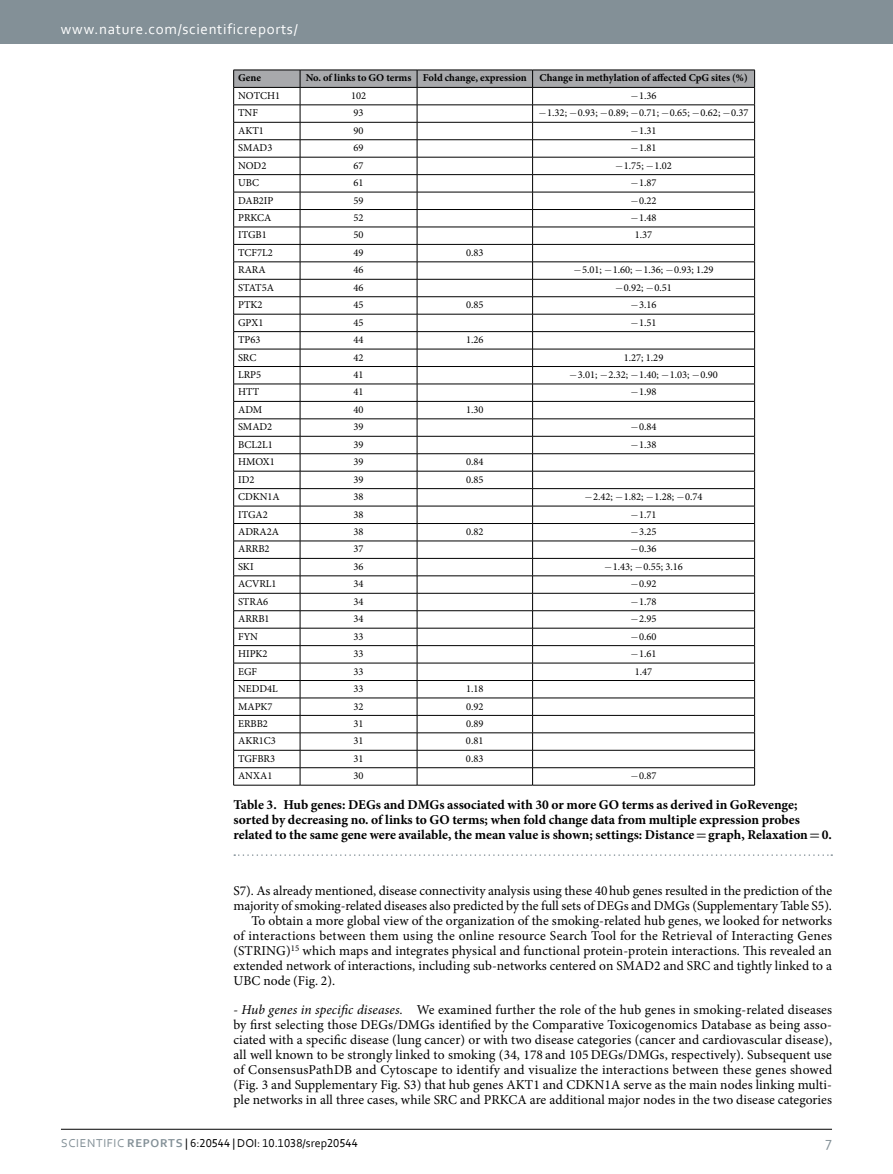
<style>
.page{position:relative;width:893px;height:1174px;background:#fff}
.page>*{position:absolute;margin:0;border:0;box-sizing:border-box;transform-origin:0 0}
.t1{font:15px "Corbel";letter-spacing:.045em;color:#fff}
.t2{font:15px "Corbel";color:#839097}
.t3{font:13.5px/15px "Minion Pro";color:#000;text-align:justify}
.t4{font:700 13.5px/15px "Minion Pro";color:#000}
.t5{font:13.5px "Minion Pro";letter-spacing:.02em;color:#000}
.t6{font:12px "Corbel";color:#000}
.t7{font:10.5px "Minion Pro";color:#000}
.t8{font:700 10.5px "Minion Pro";color:#000}
.s1{font-style:italic}
.s2{color:#839097}
.s3{font-weight:700;color:#839097}
</style>
<div class="page">
<div style="left:0;top:0;width:893px;height:43px;background:#839097"></div>
<hr style="left:61px;top:1129px;width:771px;height:1px;background:#000">
<svg style="left:234px;top:854px;width:598px;height:2px"></svg>
<hr style="left:233px;top:785px;width:67px;height:1px;background:#000">
<hr style="left:300px;top:785px;width:117px;height:1px;background:#000">
<hr style="left:417px;top:785px;width:116px;height:1px;background:#000">
<svg style="left:233px;top:70px;width:522px;height:715px"></svg>
<hr style="left:533px;top:785px;width:222px;height:1px;background:#000">
<p class="t1" style="left:61px;top:19px;width:238px">www.nature.com/scientificreports/</p>
<p class="t8" style="left:238px;top:71px;width:24px">Gene</p>
<p class="t8" style="left:306px;top:71px;width:443px">No. of links to GO terms Fold change, expression Change in methylation of affected CpG sites (%)</p>
<p class="t7" style="left:238px;top:88px;width:43px">NOTCH1</p>
<p class="t7" style="left:351px;top:88px;width:17px">102</p>
<p class="t7" style="left:630px;top:88px;width:28px">−1.36</p>
<p class="t7" style="left:238px;top:106px;width:21px">TNF</p>
<p class="t7" style="left:354px;top:106px;width:12px">93</p>
<p class="t7" style="left:539px;top:106px;width:212px">−1.32; −0.93; −0.89; −0.71; −0.65; −0.62; −0.37</p>
<p class="t7" style="left:238px;top:123px;width:27px">AKT1</p>
<p class="t7" style="left:354px;top:123px;width:12px">90</p>
<p class="t7" style="left:630px;top:123px;width:28px">−1.31</p>
<p class="t7" style="left:238px;top:141px;width:36px">SMAD3</p>
<p class="t7" style="left:354px;top:141px;width:12px">69</p>
<p class="t7" style="left:630px;top:141px;width:28px">−1.81</p>
<p class="t7" style="left:238px;top:158px;width:30px">NOD2</p>
<p class="t7" style="left:354px;top:158px;width:12px">67</p>
<p class="t7" style="left:615px;top:158px;width:58px">−1.75; −1.02</p>
<p class="t7" style="left:238px;top:176px;width:23px">UBC</p>
<p class="t7" style="left:354px;top:176px;width:12px">61</p>
<p class="t7" style="left:630px;top:176px;width:28px">−1.87</p>
<p class="t7" style="left:238px;top:193px;width:37px">DAB2IP</p>
<p class="t7" style="left:354px;top:193px;width:12px">59</p>
<p class="t7" style="left:630px;top:193px;width:28px">−0.22</p>
<p class="t7" style="left:238px;top:211px;width:35px">PRKCA</p>
<p class="t7" style="left:354px;top:211px;width:12px">52</p>
<p class="t7" style="left:630px;top:211px;width:28px">−1.48</p>
<p class="t7" style="left:238px;top:228px;width:30px">ITGB1</p>
<p class="t7" style="left:354px;top:228px;width:12px">50</p>
<p class="t7" style="left:635px;top:228px;width:19px">1.37</p>
<p class="t7" style="left:238px;top:245px;width:36px">TCF7L2</p>
<p class="t7" style="left:354px;top:245px;width:12px">49</p>
<p class="t7" style="left:466px;top:245px;width:19px">0.83</p>
<p class="t7" style="left:238px;top:263px;width:29px">RARA</p>
<p class="t7" style="left:353px;top:263px;width:12px">46</p>
<p class="t7" style="left:573px;top:263px;width:142px">−5.01; −1.60; −1.36; −0.93; 1.29</p>
<p class="t7" style="left:238px;top:280px;width:37px">STAT5A</p>
<p class="t7" style="left:353px;top:280px;width:12px">46</p>
<p class="t7" style="left:615px;top:280px;width:58px">−0.92; −0.51</p>
<p class="t7" style="left:238px;top:298px;width:26px">PTK2</p>
<p class="t7" style="left:353px;top:298px;width:12px">45</p>
<p class="t7" style="left:466px;top:298px;width:19px">0.85</p>
<p class="t7" style="left:630px;top:298px;width:28px">−3.16</p>
<p class="t7" style="left:238px;top:315px;width:27px">GPX1</p>
<p class="t7" style="left:353px;top:315px;width:12px">45</p>
<p class="t7" style="left:630px;top:315px;width:28px">−1.51</p>
<p class="t7" style="left:238px;top:333px;width:24px">TP63</p>
<p class="t7" style="left:353px;top:333px;width:12px">44</p>
<p class="t7" style="left:466px;top:333px;width:19px">1.26</p>
<p class="t7" style="left:238px;top:350px;width:20px">SRC</p>
<p class="t7" style="left:353px;top:350px;width:12px">42</p>
<p class="t7" style="left:624px;top:350px;width:41px">1.27; 1.29</p>
<p class="t7" style="left:238px;top:367px;width:25px">LRP5</p>
<p class="t7" style="left:353px;top:367px;width:12px">41</p>
<p class="t7" style="left:569px;top:367px;width:150px">−3.01; −2.32; −1.40; −1.03; −0.90</p>
<p class="t7" style="left:238px;top:385px;width:23px">HTT</p>
<p class="t7" style="left:353px;top:385px;width:12px">41</p>
<p class="t7" style="left:630px;top:385px;width:28px">−1.98</p>
<p class="t7" style="left:238px;top:402px;width:26px">ADM</p>
<p class="t7" style="left:353px;top:402px;width:12px">40</p>
<p class="t7" style="left:466px;top:402px;width:19px">1.30</p>
<p class="t7" style="left:238px;top:420px;width:36px">SMAD2</p>
<p class="t7" style="left:353px;top:420px;width:12px">39</p>
<p class="t7" style="left:630px;top:420px;width:28px">−0.84</p>
<p class="t7" style="left:238px;top:437px;width:36px">BCL2L1</p>
<p class="t7" style="left:353px;top:437px;width:12px">39</p>
<p class="t7" style="left:630px;top:437px;width:28px">−1.38</p>
<p class="t7" style="left:238px;top:455px;width:38px">HMOX1</p>
<p class="t7" style="left:353px;top:455px;width:12px">39</p>
<p class="t7" style="left:466px;top:455px;width:19px">0.84</p>
<p class="t7" style="left:238px;top:472px;width:18px">ID2</p>
<p class="t7" style="left:353px;top:472px;width:12px">39</p>
<p class="t7" style="left:466px;top:472px;width:19px">0.85</p>
<p class="t7" style="left:238px;top:490px;width:43px">CDKN1A</p>
<p class="t7" style="left:353px;top:490px;width:12px">38</p>
<p class="t7" style="left:584px;top:490px;width:120px">−2.42; −1.82; −1.28; −0.74</p>
<p class="t7" style="left:238px;top:507px;width:31px">ITGA2</p>
<p class="t7" style="left:353px;top:507px;width:12px">38</p>
<p class="t7" style="left:630px;top:507px;width:28px">−1.71</p>
<p class="t7" style="left:238px;top:524px;width:42px">ADRA2A</p>
<p class="t7" style="left:353px;top:524px;width:12px">38</p>
<p class="t7" style="left:466px;top:524px;width:19px">0.82</p>
<p class="t7" style="left:630px;top:524px;width:28px">−3.25</p>
<p class="t7" style="left:238px;top:542px;width:33px">ARRB2</p>
<p class="t7" style="left:353px;top:542px;width:12px">37</p>
<p class="t7" style="left:630px;top:542px;width:28px">−0.36</p>
<p class="t7" style="left:238px;top:559px;width:17px">SKI</p>
<p class="t7" style="left:353px;top:559px;width:12px">36</p>
<p class="t7" style="left:604px;top:559px;width:80px">−1.43; −0.55; 3.16</p>
<p class="t7" style="left:238px;top:577px;width:40px">ACVRL1</p>
<p class="t7" style="left:353px;top:577px;width:12px">34</p>
<p class="t7" style="left:630px;top:577px;width:28px">−0.92</p>
<p class="t7" style="left:238px;top:594px;width:32px">STRA6</p>
<p class="t7" style="left:353px;top:594px;width:12px">34</p>
<p class="t7" style="left:630px;top:594px;width:28px">−1.78</p>
<p class="t7" style="left:238px;top:612px;width:33px">ARRB1</p>
<p class="t7" style="left:353px;top:612px;width:12px">34</p>
<p class="t7" style="left:630px;top:612px;width:28px">−2.95</p>
<p class="t7" style="left:238px;top:629px;width:22px">FYN</p>
<p class="t7" style="left:353px;top:629px;width:12px">33</p>
<p class="t7" style="left:630px;top:629px;width:28px">−0.60</p>
<p class="t7" style="left:238px;top:647px;width:31px">HIPK2</p>
<p class="t7" style="left:353px;top:647px;width:12px">33</p>
<p class="t7" style="left:630px;top:647px;width:28px">−1.61</p>
<p class="t7" style="left:238px;top:664px;width:21px">EGF</p>
<p class="t7" style="left:353px;top:664px;width:12px">33</p>
<p class="t7" style="left:635px;top:664px;width:19px">1.47</p>
<p class="t7" style="left:238px;top:681px;width:41px">NEDD4L</p>
<p class="t7" style="left:353px;top:681px;width:12px">33</p>
<p class="t7" style="left:466px;top:681px;width:19px">1.18</p>
<p class="t7" style="left:238px;top:699px;width:36px">MAPK7</p>
<p class="t7" style="left:353px;top:699px;width:12px">32</p>
<p class="t7" style="left:466px;top:699px;width:19px">0.92</p>
<p class="t7" style="left:238px;top:716px;width:31px">ERBB2</p>
<p class="t7" style="left:353px;top:716px;width:12px">31</p>
<p class="t7" style="left:466px;top:716px;width:19px">0.89</p>
<p class="t7" style="left:238px;top:734px;width:39px">AKR1C3</p>
<p class="t7" style="left:353px;top:734px;width:12px">31</p>
<p class="t7" style="left:466px;top:734px;width:19px">0.81</p>
<p class="t7" style="left:238px;top:751px;width:39px">TGFBR3</p>
<p class="t7" style="left:353px;top:751px;width:12px">31</p>
<p class="t7" style="left:466px;top:751px;width:19px">0.83</p>
<p class="t7" style="left:238px;top:769px;width:36px">ANXA1</p>
<p class="t7" style="left:353px;top:769px;width:12px">30</p>
<p class="t7" style="left:630px;top:769px;width:28px">−0.87</p>
<p class="t4" style="left:233px;top:797px;width:600px">Table 3. Hub genes: DEGs and DMGs associated with 30 or more GO terms as derived in GoRevenge; sorted by decreasing no. of links to GO terms; when fold change data from multiple expression probes related to the same gene were available, the mean value is shown; settings: Distance graph, Relaxation 0.</p>
<p class="t3" style="left:233px;top:883px;width:600px">S7). As already mentioned, disease connectivity analysis using these 40hub genes resulted in the prediction of the</p>
<p class="t3" style="left:233px;top:898px;width:600px">majority of smoking-related diseases also predicted by the full sets of DEGs and DMGs (Supplementary Table S5).</p>
<p class="t3" style="left:251px;top:913px;width:582px">To obtain a more global view of the organization of the smoking-related hub genes, we looked for networks</p>
<p class="t5" style="left:233px;top:926px;width:600px">of interactions between them using the online resource Search Tool for the Retrieval of Interacting Genes</p>
<p class="t3" style="left:233px;top:943px;width:600px">(STRING)<sup>15</sup> which maps and integrates physical and functional protein-protein interactions. This revealed an</p>
<p class="t3" style="left:233px;top:958px;width:600px">extended network of interactions, including sub-networks centered on SMAD2 and SRC and tightly linked to a</p>
<p class="t3" style="left:233px;top:973px;width:103px">UBC node (Fig. 2).</p>
<p class="t3" style="left:233px;top:1002px;width:600px"><span class="s1">- Hub genes in specific diseases.</span> We examined further the role of the hub genes in smoking-related diseases by first selecting those DEGs/DMGs identified by the Comparative Toxicogenomics Database as being asso&shy;ciated with a specific disease (lung cancer) or with two disease categories (cancer and cardiovascular disease), all well known to be strongly linked to smoking (34, 178 and 105DEGs/DMGs, respectively). Subsequent use of ConsensusPathDB and Cytoscape to identify and visualize the interactions between these genes showed (Fig. 3 and Supplementary Fig. S3) that hub genes AKT1 and CDKN1A serve as the main nodes linking multi&shy;ple networks in all three cases, while SRC and PRKCA are additional major nodes in the two disease categories</p>
<p class="t6" style="left:61px;top:1135px;width:298px"><span class="s2">Scientific</span> <span class="s3">REPORTS</span> | 6:20544 | DOI: 10.1038/srep20544</p>
<p class="t2" style="left:826px;top:1132px;width:8px">7</p>
</div>
